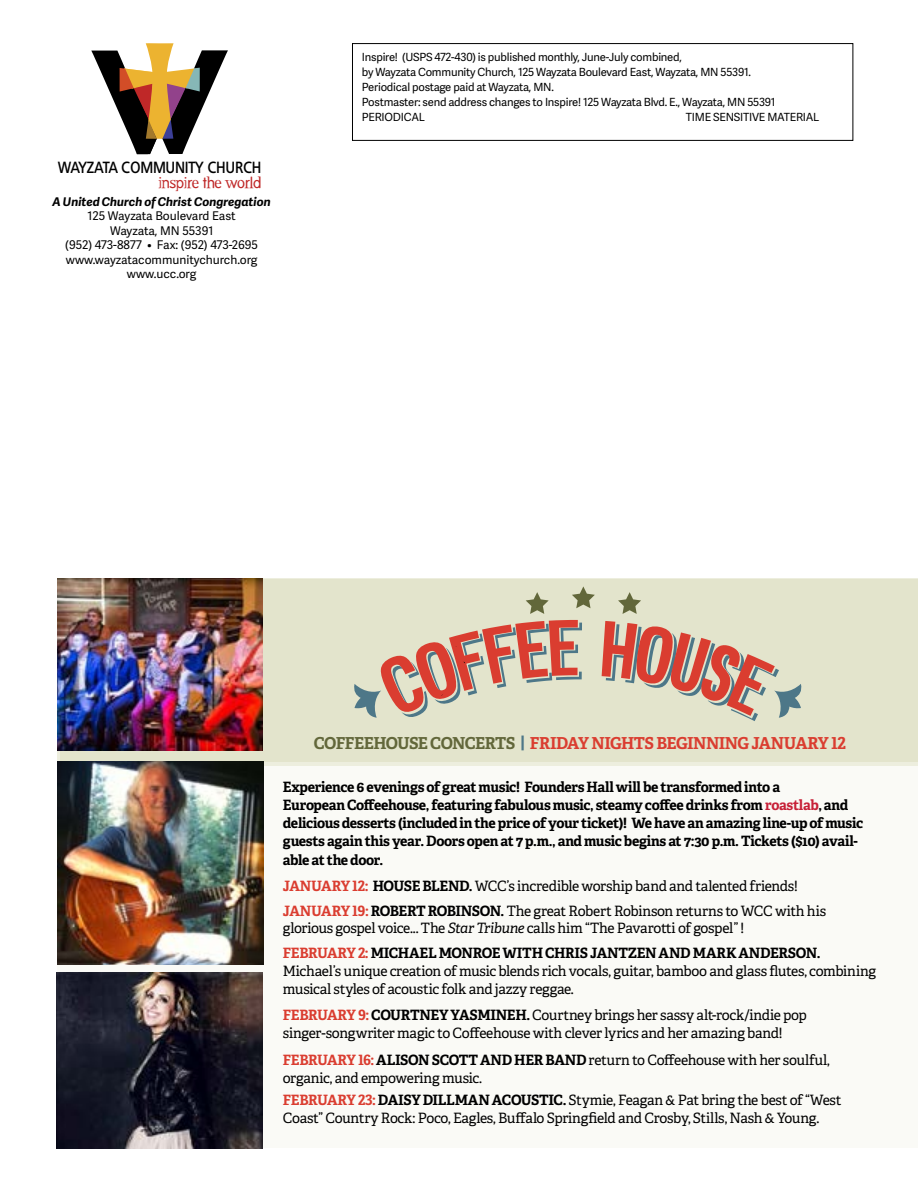
<style>
.page{position:relative;width:918px;height:1188px;background:#fff}
.page>*{position:absolute;margin:0;border:0;box-sizing:border-box;transform-origin:0 0}
.t1{font:700 16.5px "Adelle PE";letter-spacing:-.035em;color:#da3d30}
.t2{font:700 15.75px "Quebec Serial";letter-spacing:.03em;color:#000;scale:.86 1}
.t3{font:15.3px "Dead History";letter-spacing:-.025em;color:#bf2828}
.t4{font:14.25px/18px "Adelle PE";letter-spacing:-.02em;color:#000}
.t5{font:700 14.25px/18px "Adelle PE";letter-spacing:-.025em;color:#000}
.t6{font:12px/14.4px "Adelle Sans";color:#000;text-align:center}
.t7{font:italic 700 12px "Adelle Sans";color:#000}
.t8{font:11.25px/15px "Adelle Sans";letter-spacing:-.02em;color:#000}
.s1{color:#62673a}
.s2{color:#4d7788}
.s3{color:#c72138}
.s4{font-weight:700}
.s5{font-weight:700;color:#da3d30}
.s6{font-style:italic}
</style>
<div class="page">
<div style="left:57px;top:579px;width:861px;height:569px;background:#fafaf6"></div>
<svg style="left:263px;top:761px;width:655px;height:5px;background:#eaebda"></svg>
<div style="left:57px;top:578px;width:861px;height:183px;background:#e3e4cc"></div>
<div style="left:352px;top:43px;width:501px;height:98px;border:1px solid #000"></div>
<svg style="left:91px;top:43px;width:137px;height:111px"></svg>
<svg style="left:526px;top:592px;width:23px;height:22px"></svg>
<svg style="left:572px;top:586px;width:23px;height:22px"></svg>
<svg style="left:618px;top:592px;width:23px;height:22px"></svg>
<svg style="left:354px;top:620px;width:448px;height:101px"></svg>
<img style="left:57px;top:579px;width:206px;height:172px">
<img style="left:57px;top:761px;width:206px;height:203px">
<img style="left:57px;top:972px;width:206px;height:176px">
<p class="t2" style="left:58px;top:157px;width:238px">WAYZATA COMMUNITY CHURCH</p>
<p class="t3" style="left:158px;top:172px;width:105px">inspire the world</p>
<p class="t7" style="left:53px;top:193px;width:220px">A United Church of Christ Congregation</p>
<p class="t6" style="left:65px;top:209px;width:194px">125 Wayzata Boulevard East<br>Wayzata, MN 55391<br>(952) 473-8877 • Fax: (952) 473-2695 www.wayzatacommunitychurch.org www.ucc.org</p>
<p class="t8" style="left:362px;top:50px;width:415px">Inspire! (USPS 472-430) is published monthly, June-July combined,<br>by Wayzata Community Church, 125 Wayzata Boulevard East, Wayzata, MN 55391.<br>Periodical postage paid at Wayzata, MN.<br>Postmaster: send address changes to Inspire! 125 Wayzata Blvd. E., Wayzata, MN 55391<br>PERIODICAL</p>
<p class="t8" style="left:686px;top:110px;width:135px">TIME SENSITIVE MATERIAL</p>
<p class="t1" style="left:314px;top:731px;width:534px"><span class="s1">COFFEEHOUSE CONCERTS</span> <span class="s2">|</span> FRIDAY NIGHTS BEGINNING JANUARY 12</p>
<p class="t5" style="left:283px;top:777px;width:582px">Experience 6 evenings of great music! Founders Hall will be transformed into a<br>European Coffeehouse, featuring fabulous music, steamy coffee drinks from <span class="s3">roastlab</span>, and delicious desserts (included in the price of your ticket)! We have an amazing line-up of music guests again this year. Doors open at 7 p.m., and music begins at 7:30 p.m. Tickets ($10) avail-</p>
<p class="t4" style="left:283px;top:847px;width:545px;line-height:25.2px"><span class="s4">able at the door.<br></span><span class="s5">JANUARY 12:</span> <span class="s4">HOUSE BLEND.</span> WCC’s incredible worship band and talented friends!<br><span class="s5">JANUARY 19:</span> <span class="s4">ROBERT ROBINSON.</span> The great Robert Robinson returns to WCC with his</p>
<p class="t4" style="left:283px;top:914px;width:539px;line-height:25.5px">glorious gospel voice... The <span class="s6">Star Tribune</span> calls him “The Pavarotti of gospel” !<br><span class="s5">FEBRUARY 2:</span> <span class="s4">MICHAEL MONROE WITH CHRIS JANTZEN AND MARK ANDERSON.</span></p>
<p class="t4" style="left:283px;top:962px;width:595px">Michael’s unique creation of music blends rich vocals, guitar, bamboo and glass flutes, combining musical styles of acoustic folk and jazzy reggae.</p>
<p class="t4" style="left:283px;top:1005px;width:526px"><span class="s5">FEBRUARY 9:</span> <span class="s4">COURTNEY YASMINEH.</span> Courtney brings her sassy alt-rock/indie pop singer-songwriter magic to Coffeehouse with clever lyrics and her amazing band!</p>
<p class="t4" style="left:283px;top:1050px;width:548px"><span class="s5">FEBRUARY 16:</span> <span class="s4">ALISON SCOTT AND HER BAND</span> return to Coffeehouse with her soulful, organic, and empowering music.</p>
<p class="t4" style="left:283px;top:1091px;width:560px"><span class="s5">FEBRUARY 23:</span> <span class="s4">DAISY DILLMAN ACOUSTIC.</span> Stymie, Feagan &amp; Pat bring the best of “West<br>Coast” Country Rock: Poco, Eagles, Buffalo Springfield and Crosby, Stills, Nash &amp; Young.</p>
</div>
